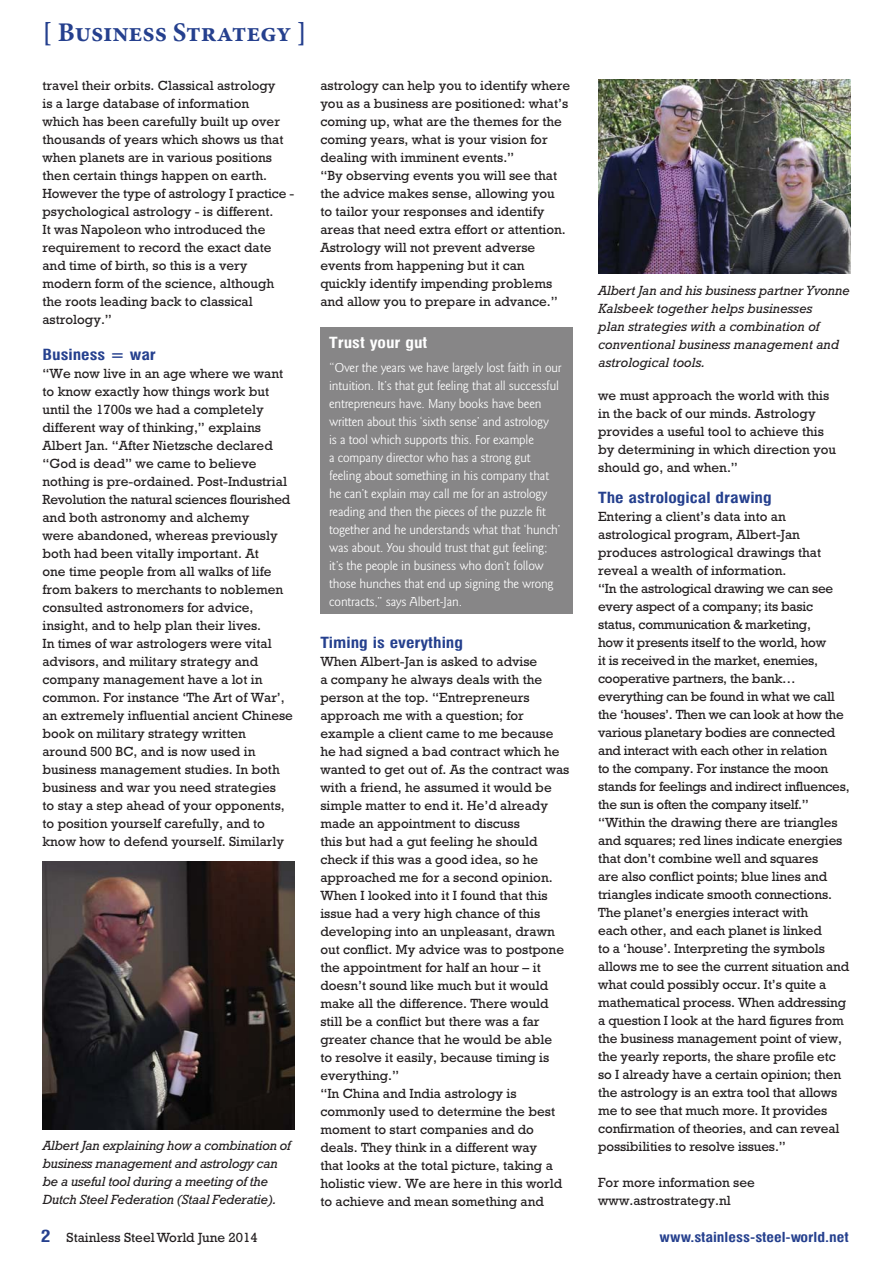
<style>
.page{position:relative;width:893px;height:1263px;background:#fff}
.page>*{position:absolute;margin:0;border:0;box-sizing:border-box;transform-origin:0 0}
.t1{font:700 27px "Minion Pro";color:#25408e}
.t2{font:700 15px "Milford";color:#25408e}
.t3{font:700 15px "Milford";color:#fff}
.t4{font:13.5px/18px "Rockwell";color:#231f20}
.t5{font:13.5px/18px "Goudy Sans";letter-spacing:-.01em;color:#fff}
.t6{font:italic 13.5px/18px "Rockwell";letter-spacing:-.01em;color:#231f20}
.t7{font:700 13.5px "Milford";color:#25408e}
.s1{font-family:"Milford";font-weight:700;font-size:16.5px;color:#25408e}
</style>
<div class="page">
<div style="left:321px;top:327px;width:252px;height:287px;background:#878687"></div>
<img style="left:42px;top:861px;width:253px;height:268px">
<img style="left:598px;top:80px;width:252px;height:194px">
<h1 class="t1" style="left:42px;top:22px;width:266px">[ Business Strategy ]</h1>
<p class="t4" style="left:42px;top:78px;width:253px">travel their orbits. Classical astrology<br>is a large database of information<br>which has been carefully built up over thousands of years which shows us that when planets are in various positions then certain things happen on earth.<br>However the type of astrology I practice - psychological astrology - is different.<br>It was Napoleon who introduced the requirement to record the exact date and time of birth, so this is a very modern form of the science, although the roots leading back to classical astrology.”</p>
<p class="t2" style="left:42px;top:348px;width:115px">Business = war</p>
<p class="t4" style="left:42px;top:366px;width:252px">“We now live in an age where we want to know exactly how things work but until the 1700s we had a completely different way of thinking,” explains Albert Jan. “After Nietzsche declared “God is dead” we came to believe nothing is pre-ordained. Post-Industrial Revolution the natural sciences flourished and both astronomy and alchemy<br>were abandoned, whereas previously both had been vitally important. At<br>one time people from all walks of life from bakers to merchants to noblemen consulted astronomers for advice, insight, and to help plan their lives.<br>In times of war astrologers were vital advisors, and military strategy and company management have a lot in common. For instance ‘The Art of War’, an extremely influential ancient Chinese book on military strategy written around 500 BC, and is now used in business management studies. In both business and war you need strategies<br>to stay a step ahead of your opponents, to position yourself carefully, and to know how to defend yourself. Similarly</p>
<p class="t6" style="left:42px;top:1138px;width:250px">Albert Jan explaining how a combination of business management and astrology can be a useful tool during a meeting of the Dutch Steel Federation (Staal Federatie).</p>
<p class="t4" style="left:320px;top:78px;width:251px">astrology can help you to identify where you as a business are positioned: what’s coming up, what are the themes for the coming years, what is your vision for dealing with imminent events.”<br>“By observing events you will see that the advice makes sense, allowing you<br>to tailor your responses and identify areas that need extra effort or attention.<br>Astrology will not prevent adverse events from happening but it can quickly identify impending problems and allow you to prepare in advance.”</p>
<p class="t3" style="left:329px;top:336px;width:100px">Trust your gut</p>
<p class="t5" style="left:329px;top:359px;width:234px">“Over the years we have largely lost faith in our intuition. It’s that gut feeling that all successful entrepreneurs have. Many books have been written about this ‘sixth sense’ and astrology<br>is a tool which supports this. For example<br>a company director who has a strong gut feeling about something in his company that he can’t explain may call me for an astrology reading and then the pieces of the puzzle fit together and he understands what that ‘hunch’ was about. You should trust that gut feeling; it’s the people in business who don’t follow those hunches that end up signing the wrong contracts,” says Albert-Jan.</p>
<p class="t2" style="left:320px;top:636px;width:144px">Timing is everything</p>
<p class="t4" style="left:320px;top:654px;width:251px">When Albert-Jan is asked to advise<br>a company he always deals with the person at the top. “Entrepreneurs approach me with a question; for example a client came to me because he had signed a bad contract which he wanted to get out of. As the contract was with a friend, he assumed it would be simple matter to end it. He’d already made an appointment to discuss<br>this but had a gut feeling he should check if this was a good idea, so he approached me for a second opinion.<br>When I looked into it I found that this issue had a very high chance of this developing into an unpleasant, drawn out conflict. My advice was to postpone the appointment for half an hour – it doesn’t sound like much but it would make all the difference. There would still be a conflict but there was a far greater chance that he would be able<br>to resolve it easily, because timing is everything.”<br>“In China and India astrology is commonly used to determine the best moment to start companies and do deals. They think in a different way<br>that looks at the total picture, taking a holistic view. We are here in this world to achieve and mean something and</p>
<p class="t6" style="left:598px;top:282px;width:253px">Albert Jan and his business partner Yvonne Kalsbeek together helps businesses<br>plan strategies with a combination of conventional business management and astrological tools.</p>
<p class="t4" style="left:598px;top:388px;width:240px">we must approach the world with this in the back of our minds. Astrology provides a useful tool to achieve this by determining in which direction you should go, and when.”</p>
<p class="t2" style="left:598px;top:492px;width:175px">The astrological drawing</p>
<p class="t4" style="left:598px;top:509px;width:253px">Entering a client’s data into an astrological program, Albert-Jan produces astrological drawings that reveal a wealth of information.<br>“In the astrological drawing we can see every aspect of a company; its basic status, communication &amp; marketing,<br>how it presents itself to the world, how<br>it is received in the market, enemies, cooperative partners, the bank… everything can be found in what we call the ‘houses’. Then we can look at how the various planetary bodies are connected and interact with each other in relation<br>to the company. For instance the moon stands for feelings and indirect influences, the sun is often the company itself.” “Within the drawing there are triangles and squares; red lines indicate energies that don’t combine well and squares<br>are also conflict points; blue lines and triangles indicate smooth connections.<br>The planet’s energies interact with<br>each other, and each planet is linked<br>to a ‘house’. Interpreting the symbols allows me to see the current situation and what could possibly occur. It’s quite a mathematical process. When addressing a question I look at the hard figures from the business management point of view, the yearly reports, the share profile etc so I already have a certain opinion; then the astrology is an extra tool that allows me to see that much more. It provides confirmation of theories, and can reveal possibilities to resolve issues.”</p>
<p class="t4" style="left:598px;top:1175px;width:158px">For more information see www.astrostrategy.nl</p>
<p class="t4" style="left:41px;top:1230px;width:219px"><span class="s1">2</span> Stainless Steel World June 2014</p>
<p class="t7" style="left:659px;top:1231px;width:191px">www.stainless-steel-world.net</p>
</div>
